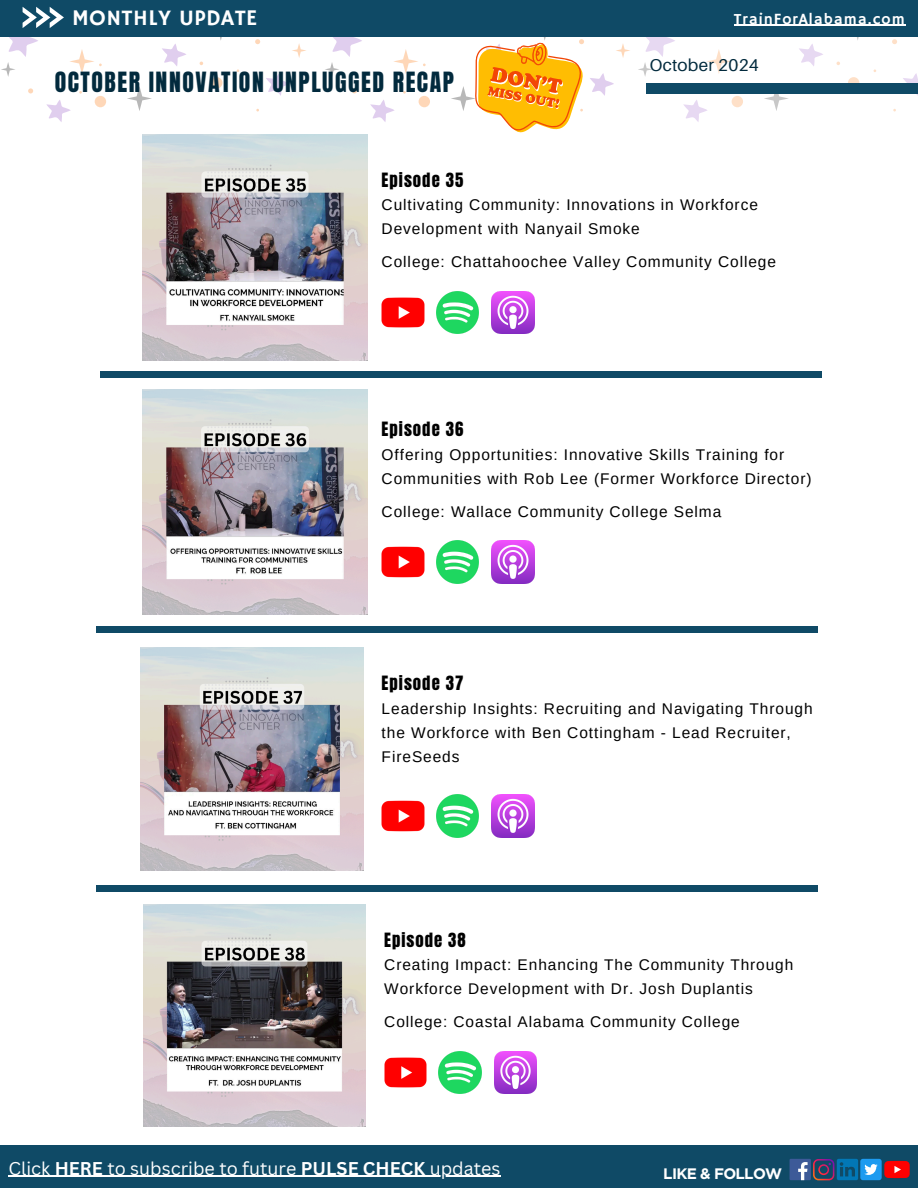
<style>
.page{position:relative;width:918px;height:1188px;background:#fff}
.page>*{position:absolute;margin:0;border:0;box-sizing:border-box;transform-origin:0 0}
.t1{font:23.7px "Anton";letter-spacing:.065em;color:#022a3d}
.t2{font:22.35px "Hammersmith One";letter-spacing:.015em;color:#fff}
.t3{font:18px "Canva Sans";color:#fff}
.t4{font:17.1px "Aileron";letter-spacing:.015em;color:#022a3d}
.t5{font:16.8px "Anton";letter-spacing:.06em;color:#000}
.t6{font:16.65px "Anton";letter-spacing:.06em;color:#000}
.t7{font:15.6px "Hammersmith One";letter-spacing:.065em;color:#fff}
.t8{font:15.45px/24.2px "Arimo";letter-spacing:.06em;color:#000}
.t9{font:700 15.15px "Gotham";letter-spacing:-.045em;color:#fff}
.s1{font-weight:700}
</style>
<div class="page">
<svg style="left:266px;top:73px;width:24px;height:23px"></svg>
<svg style="left:46px;top:100px;width:25px;height:22px"></svg>
<svg style="left:162px;top:44px;width:24px;height:22px"></svg>
<svg style="left:255px;top:39px;width:5px;height:5px"></svg>
<svg style="left:28px;top:88px;width:5px;height:5px"></svg>
<div style="left:211px;top:77px;width:11px;height:12px;background:#fed7b8;border-radius:50%"></div>
<div style="left:95px;top:96px;width:11px;height:11px;background:#fed7b8;border-radius:50%"></div>
<svg style="left:127px;top:86px;width:25px;height:25px"></svg>
<svg style="left:292px;top:43px;width:14px;height:15px"></svg>
<svg style="left:370px;top:100px;width:25px;height:22px"></svg>
<svg style="left:352px;top:88px;width:5px;height:5px"></svg>
<div style="left:419px;top:96px;width:11px;height:11px;background:#fed7b8;border-radius:50%"></div>
<svg style="left:394px;top:49px;width:32px;height:25px"></svg>
<svg style="left:325px;top:37px;width:37px;height:40px"></svg>
<svg style="left:903px;top:73px;width:15px;height:23px"></svg>
<svg style="left:683px;top:100px;width:24px;height:22px"></svg>
<svg style="left:799px;top:44px;width:24px;height:22px"></svg>
<svg style="left:892px;top:39px;width:5px;height:5px"></svg>
<svg style="left:848px;top:77px;width:11px;height:12px"></svg>
<div style="left:732px;top:96px;width:11px;height:11px;background:#fee0c8;border-radius:50%"></div>
<svg style="left:764px;top:94px;width:24px;height:17px"></svg>
<svg style="left:707px;top:49px;width:32px;height:25px"></svg>
<svg style="left:638px;top:37px;width:37px;height:39px"></svg>
<div style="left:646px;top:84px;width:272px;height:10px;background:#0f4a66"></div>
<div style="left:0;top:0;width:918px;height:37px;background:#0f4a66"></div>
<svg style="left:1px;top:7px;width:101px;height:70px"></svg>
<div style="left:0;top:1145px;width:918px;height:43px;background:#0f4a66"></div>
<div style="left:790px;top:1159px;width:21px;height:21px;background:#3d5a98"></div>
<svg style="left:798px;top:1159px;width:60px;height:21px"></svg>
<div style="left:860px;top:1159px;width:22px;height:21px;background:#1d9bf0;border-radius:3px"></div>
<svg style="left:864px;top:1164px;width:14px;height:11px"></svg>
<img style="left:884px;top:1160px;width:25px;height:19px">
<div style="left:100px;top:371px;width:722px;height:7px;background:#0f4a66"></div>
<div style="left:96px;top:626px;width:722px;height:7px;background:#0f4a66"></div>
<svg style="left:451px;top:37px;width:179px;height:96px"></svg>
<hr style="left:734px;top:25px;width:172px;height:1px;background:#fff">
<hr style="left:9px;top:1176px;width:46px;height:1px;background:#fff">
<hr style="left:55px;top:1176px;width:48px;height:1px;background:#fff">
<hr style="left:103px;top:1176px;width:198px;height:1px;background:#fff">
<hr style="left:301px;top:1176px;width:124px;height:1px;background:#fff">
<hr style="left:425px;top:1176px;width:76px;height:1px;background:#fff">
<img style="left:143px;top:135px;width:225px;height:225px">
<img style="left:382px;top:297px;width:42px;height:31px">
<img style="left:436px;top:291px;width:43px;height:43px">
<img style="left:492px;top:291px;width:42px;height:43px">
<img style="left:143px;top:389px;width:225px;height:226px">
<img style="left:382px;top:546px;width:42px;height:32px">
<img style="left:436px;top:541px;width:43px;height:42px">
<img style="left:492px;top:541px;width:42px;height:42px">
<img style="left:141px;top:648px;width:222px;height:222px">
<img style="left:382px;top:800px;width:42px;height:32px">
<img style="left:436px;top:795px;width:43px;height:42px">
<img style="left:492px;top:795px;width:42px;height:42px">
<img style="left:144px;top:904px;width:222px;height:222px">
<img style="left:384px;top:1057px;width:43px;height:31px">
<img style="left:439px;top:1051px;width:42px;height:43px">
<img style="left:494px;top:1051px;width:42px;height:43px">
<div style="left:96px;top:885px;width:722px;height:7px;background:#0f4a66"></div>
<p class="t2" style="left:72px;top:5px;width:187px">MONTHLY UPDATE</p>
<h1 class="t1" style="left:55px;top:65px;width:401px">OCTOBER INNOVATION UNPLUGGED RECAP</h1>
<p class="t7" style="left:734px;top:10px;width:172px">TrainForAlabama.com</p>
<h1 class="t4" style="left:650px;top:55px;width:110px">October 2024</h1>
<p class="t5" style="left:382px;top:168px;width:83px">Episode 35</p>
<p class="t8" style="left:382px;top:192px;width:378px">Cultivating Community: Innovations in Workforce<br>Development with Nanyail Smoke</p>
<p class="t8" style="left:382px;top:249px;width:396px">College: Chattahoochee Valley Community College</p>
<p class="t5" style="left:382px;top:417px;width:83px">Episode 36</p>
<p class="t8" style="left:382px;top:442px;width:431px">Offering Opportunities: Innovative Skills Training for<br>Communities with Rob Lee (Former Workforce Director)</p>
<p class="t8" style="left:382px;top:499px;width:341px">College: Wallace Community College Selma</p>
<p class="t5" style="left:382px;top:671px;width:83px">Episode 37</p>
<p class="t8" style="left:382px;top:696px;width:433px">Leadership Insights: Recruiting and Navigating Through the Workforce with Ben Cottingham - Lead Recruiter,<br>FireSeeds</p>
<p class="t6" style="left:384px;top:928px;width:83px">Episode 38</p>
<p class="t8" style="left:384px;top:953px;width:411px">Creating Impact: Enhancing The Community Through<br>Workforce Development with Dr. Josh Duplantis</p>
<p class="t8" style="left:384px;top:1010px;width:357px">College: Coastal Alabama Community College</p>
<p class="t3" style="left:9px;top:1155px;width:493px">Click <span class="s1">HERE</span> to subscribe to future <span class="s1">PULSE CHECK</span> updates</p>
<p class="t9" style="left:663px;top:1164px;width:121px">LIKE &amp; FOLLOW</p>
</div>
